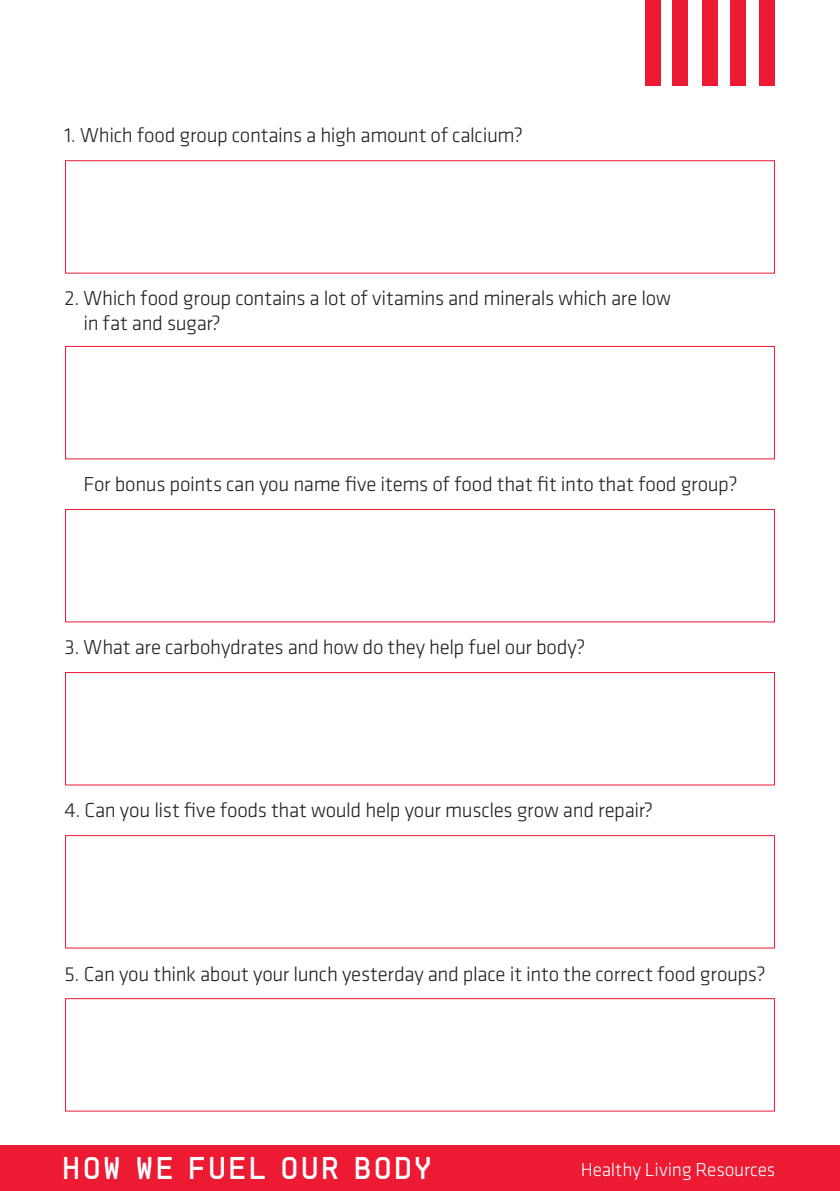
<style>
.page{position:relative;width:840px;height:1191px;background:#fff}
.page>*{position:absolute;margin:0;border:0;box-sizing:border-box;transform-origin:0 0}
.t1{font:31.4px "Saints";letter-spacing:-.015em;color:#fff}
.t2{font:300 21px/25.2px "Klavika Basic";letter-spacing:-.015em;color:#231f20}
.t3{font:300 19.4px "Klavika Basic";letter-spacing:-.01em;color:#fff}
</style>
<div class="page">
<div style="left:0;top:1145px;width:839px;height:46px;background:#ed1a33"></div>
<div style="left:65px;top:160px;width:709px;height:114px;background:#fff;border:1px solid #ed1a33"></div>
<div style="left:65px;top:346px;width:709px;height:113px;background:#fff;border:1px solid #ed1a33"></div>
<div style="left:65px;top:509px;width:709px;height:113px;background:#fff;border:1px solid #ed1a33"></div>
<div style="left:65px;top:672px;width:709px;height:113px;background:#fff;border:1px solid #ed1a33"></div>
<div style="left:65px;top:835px;width:709px;height:113px;background:#fff;border:1px solid #ed1a33"></div>
<div style="left:65px;top:998px;width:709px;height:113px;background:#fff;border:1px solid #ed1a33"></div>
<div style="left:645px;top:0;width:15px;height:85px;background:#ed1a33"></div>
<div style="left:672px;top:0;width:15px;height:85px;background:#ed1a33"></div>
<div style="left:701px;top:0;width:16px;height:85px;background:#ed1a33"></div>
<div style="left:729px;top:0;width:16px;height:85px;background:#ed1a33"></div>
<div style="left:758px;top:0;width:16px;height:85px;background:#ed1a33"></div>
<p class="t2" style="left:64px;top:122px;width:460px">1. Which food group contains a high amount of calcium?</p>
<p class="t2" style="left:83px;top:285px;width:588px;text-indent:-19px">2. Which food group contains a lot of vitamins and minerals which are low in fat and sugar?</p>
<p class="t2" style="left:83px;top:471px;width:655px">For bonus points can you name five items of food that fit into that food group?</p>
<p class="t2" style="left:64px;top:634px;width:522px">3. What are carbohydrates and how do they help fuel our body?</p>
<p class="t2" style="left:64px;top:797px;width:589px">4. Can you list five foods that would help your muscles grow and repair?</p>
<p class="t2" style="left:64px;top:961px;width:702px">5. Can you think about your lunch yesterday and place it into the correct food groups?</p>
<h1 class="t1" style="left:61px;top:1146px;width:373px">HOW WE FUEL OUR BODY</h1>
<p class="t3" style="left:580px;top:1157px;width:196px">Healthy Living Resources</p>
</div>
